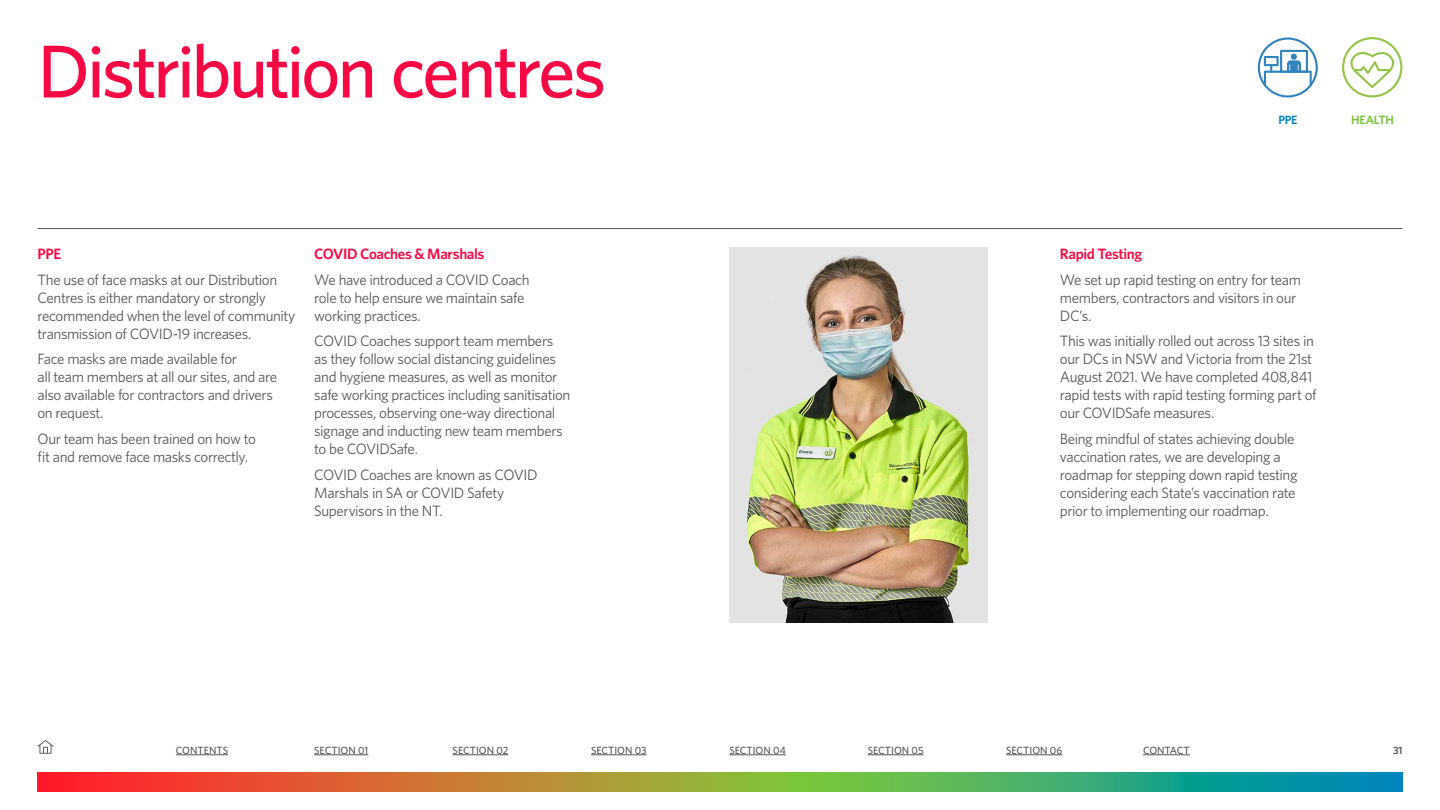
<style>
.page{position:relative;width:1440px;height:810px;background:#fff}
.page>*{position:absolute;margin:0;border:0;box-sizing:border-box;transform-origin:0 0}
.t1{font:500 75px "Whitney";letter-spacing:-.045em;color:#f60845}
.t2{font:15px/18px "Whitney";letter-spacing:-.03em;color:#57575a}
.t3{font:600 15px "Whitney";letter-spacing:-.025em;color:#f60845}
.t4{font:600 12.08px "Whitney";letter-spacing:-.02em;color:#7ac639}
.t5{font:600 12px "Whitney";color:#0084c0}
.t6{font:500 10.5px "Whitney";color:#57575a}
.t7{font:600 10.5px "Whitney";color:#57575a}
</style>
<div class="page">
<hr style="left:38px;top:228px;width:1364px;height:1px;background:#57575a">
<svg style="left:38px;top:772px;width:1364px;height:19px;background:#878952"></svg>
<hr style="left:314px;top:755px;width:54px;height:1px;background:#57575a">
<hr style="left:453px;top:755px;width:55px;height:1px;background:#57575a">
<hr style="left:591px;top:755px;width:56px;height:1px;background:#57575a">
<hr style="left:729px;top:755px;width:57px;height:1px;background:#57575a">
<hr style="left:868px;top:755px;width:56px;height:1px;background:#57575a">
<hr style="left:1006px;top:755px;width:56px;height:1px;background:#57575a">
<hr style="left:1143px;top:755px;width:47px;height:1px;background:#57575a">
<svg style="left:37px;top:740px;width:17px;height:14px"></svg>
<hr style="left:176px;top:755px;width:52px;height:1px;background:#57575a">
<svg style="left:1258px;top:38px;width:60px;height:60px"></svg>
<svg style="left:1342px;top:37px;width:60px;height:60px"></svg>
<img style="left:729px;top:248px;width:258px;height:374px">
<h1 class="t1" style="left:38px;top:22px;width:570px">Distribution centres</h1>
<p class="t3" style="left:38px;top:244px;width:25px">PPE</p>
<p class="t2" style="left:38px;top:270px;width:259px">The use of face masks at our Distribution Centres is either mandatory or strongly recommended when the level of community transmission of COVID-19 increases.</p>
<p class="t2" style="left:38px;top:350px;width:241px">Face masks are made available for<br>all team members at all our sites, and are also available for contractors and drivers on request.</p>
<p class="t2" style="left:38px;top:429px;width:220px">Our team has been trained on how to fit and remove face masks correctly.</p>
<p class="t3" style="left:314px;top:244px;width:172px">COVID Coaches &amp; Marshals</p>
<p class="t2" style="left:314px;top:270px;width:217px">We have introduced a COVID Coach role to help ensure we maintain safe working practices.</p>
<p class="t2" style="left:314px;top:332px;width:258px">COVID Coaches support team members as they follow social distancing guidelines and hygiene measures, as well as monitor safe working practices including sanitisation processes, observing one-way directional signage and inducting new team members to be COVIDSafe.</p>
<p class="t2" style="left:314px;top:465px;width:225px">COVID Coaches are known as COVID<br>Marshals in SA or COVID Safety<br>Supervisors in the NT.</p>
<p class="t5" style="left:1278px;top:112px;width:20px">PPE</p>
<p class="t4" style="left:1351px;top:112px;width:44px">HEALTH</p>
<p class="t3" style="left:1060px;top:244px;width:84px">Rapid Testing</p>
<p class="t2" style="left:1060px;top:270px;width:243px">We set up rapid testing on entry for team members, contractors and visitors in our<br>DC’s.</p>
<p class="t2" style="left:1060px;top:332px;width:258px">This was initially rolled out across 13 sites in our DCs in NSW and Victoria from the 21st August 2021. We have completed 408,841 rapid tests with rapid testing forming part of our COVIDSafe measures.</p>
<p class="t2" style="left:1060px;top:429px;width:239px">Being mindful of states achieving double vaccination rates, we are developing a roadmap for stepping down rapid testing considering each State’s vaccination rate prior to implementing our roadmap.</p>
<p class="t6" style="left:176px;top:743px;width:54px">CONTENTS</p>
<p class="t6" style="left:314px;top:743px;width:56px">SECTION 01</p>
<p class="t6" style="left:453px;top:743px;width:57px">SECTION 02</p>
<p class="t6" style="left:591px;top:743px;width:57px">SECTION 03</p>
<p class="t6" style="left:729px;top:743px;width:58px">SECTION 04</p>
<p class="t6" style="left:868px;top:743px;width:57px">SECTION 05</p>
<p class="t6" style="left:1006px;top:743px;width:58px">SECTION 06</p>
<p class="t6" style="left:1143px;top:743px;width:48px">CONTACT</p>
<p class="t7" style="left:1393px;top:743px;width:11px">31</p>
</div>
